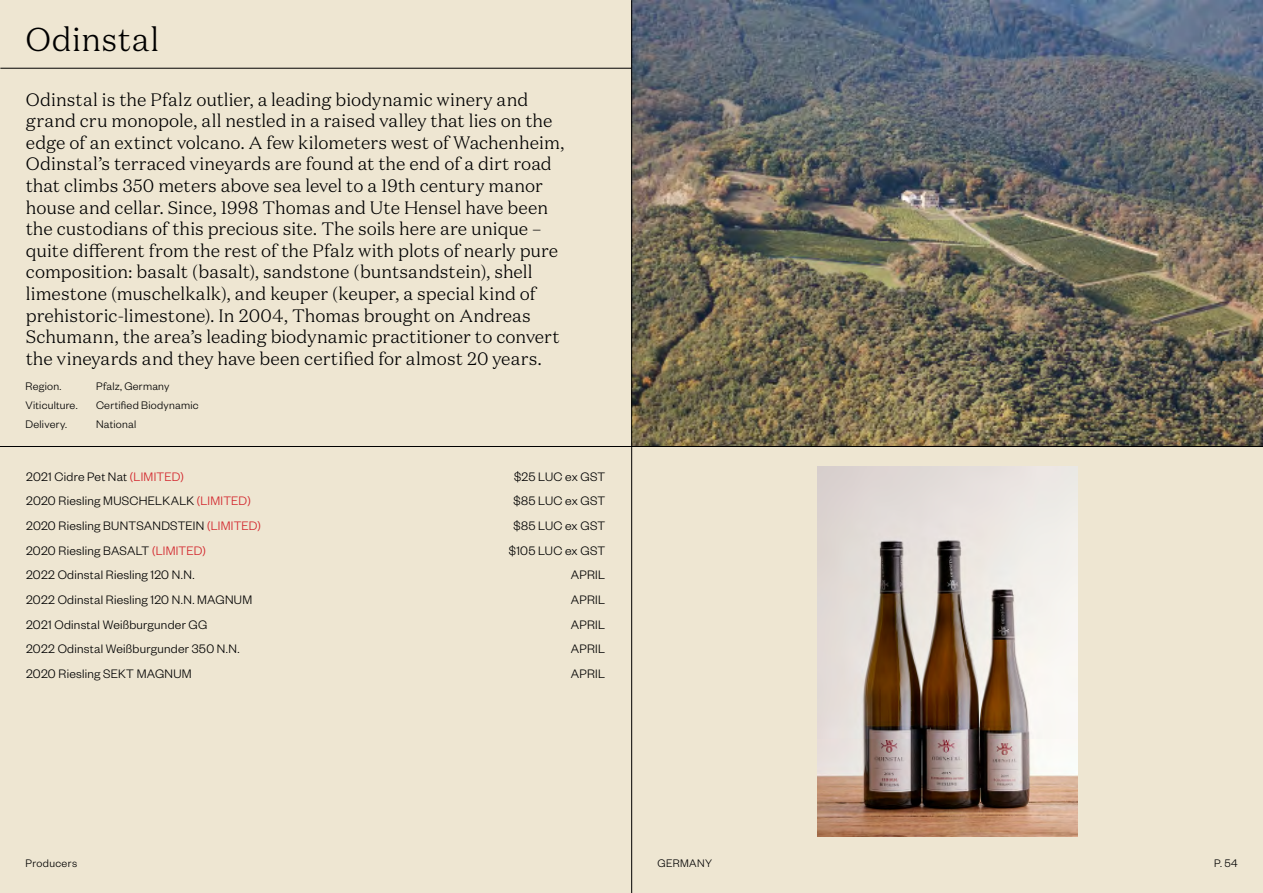
<style>
.page{position:relative;width:1263px;height:893px;background:#fff}
.page>*{position:absolute;margin:0;border:0;box-sizing:border-box;transform-origin:0 0}
.t1{font:300 33px "Domaine Text";letter-spacing:.02em;color:#000}
.t2{font:300 18px/21.6px "Domaine Text";color:#000}
.t3{font:300 13.5px "Founders Grotesk";letter-spacing:.015em;color:#000}
.t4{font:300 12px "Founders Grotesk";letter-spacing:.02em;color:#000}
.s1{color:#d2232a}
</style>
<div class="page">
<div style="left:0;top:1px;width:1263px;height:892px;background:#eee6d2"></div>
<img style="left:632px;top:0;width:631px;height:446px">
<hr style="left:0;top:68px;width:631px;height:1px;background:#000">
<hr style="left:631px;top:0;width:1px;height:893px;background:#000">
<hr style="left:0;top:446px;width:1263px;height:1px;background:#000">
<img style="left:818px;top:467px;width:260px;height:370px">
<h1 class="t1" style="left:26px;top:19px;width:135px">Odinstal</h1>
<p class="t2" style="left:26px;top:88px;width:540px">Odinstal is the Pfalz outlier, a leading biodynamic winery and grand cru monopole, all nestled in a raised valley that lies on the edge of an extinct volcano. A few kilometers west of Wachenheim, Odinstal’s terraced vineyards are found at the end of a dirt road that climbs 350 meters above sea level to a 19th century manor house and cellar. Since, 1998 Thomas and Ute Hensel have been the custodians of this precious site. The soils here are unique – quite different from the rest of the Pfalz with plots of nearly pure composition: basalt (basalt), sandstone (buntsandstein), shell limestone (muschelkalk), and keuper (keuper, a special kind of prehistoric-limestone). In 2004, Thomas brought on Andreas Schumann, the area’s leading biodynamic practitioner to convert the vineyards and they have been certified for almost 20 years.</p>
<p class="t4" style="left:26px;top:379px;width:37px">Region.</p>
<p class="t4" style="left:96px;top:379px;width:75px">Pfalz, Germany</p>
<p class="t4" style="left:26px;top:398px;width:54px">Viticulture.</p>
<p class="t4" style="left:96px;top:398px;width:104px">Certified Biodynamic</p>
<p class="t4" style="left:26px;top:416px;width:43px">Delivery.</p>
<p class="t4" style="left:96px;top:416px;width:42px">National</p>
<p class="t3" style="left:26px;top:468px;width:159px">2021 Cidre Pet Nat <span class="s1">(LIMITED)</span></p>
<p class="t3" style="left:514px;top:468px;width:93px">$25 LUC ex GST</p>
<p class="t3" style="left:26px;top:493px;width:226px">2020 Riesling MUSCHELKALK <span class="s1">(LIMITED)</span></p>
<p class="t3" style="left:513px;top:493px;width:93px">$85 LUC ex GST</p>
<p class="t3" style="left:26px;top:517px;width:236px">2020 Riesling BUNTSANDSTEIN <span class="s1">(LIMITED)</span></p>
<p class="t3" style="left:513px;top:517px;width:93px">$85 LUC ex GST</p>
<p class="t3" style="left:26px;top:542px;width:181px">2020 Riesling BASALT <span class="s1">(LIMITED)</span></p>
<p class="t3" style="left:509px;top:542px;width:98px">$105 LUC ex GST</p>
<p class="t3" style="left:26px;top:567px;width:170px">2022 Odinstal Riesling 120 N.N.</p>
<p class="t3" style="left:571px;top:567px;width:36px">APRIL</p>
<p class="t3" style="left:26px;top:592px;width:228px">2022 Odinstal Riesling 120 N.N. MAGNUM</p>
<p class="t3" style="left:571px;top:592px;width:36px">APRIL</p>
<p class="t3" style="left:26px;top:616px;width:183px">2021 Odinstal Weißburgunder GG</p>
<p class="t3" style="left:571px;top:616px;width:36px">APRIL</p>
<p class="t3" style="left:26px;top:641px;width:215px">2022 Odinstal Weißburgunder 350 N.N.</p>
<p class="t3" style="left:571px;top:641px;width:36px">APRIL</p>
<p class="t3" style="left:26px;top:666px;width:167px">2020 Riesling SEKT MAGNUM</p>
<p class="t3" style="left:571px;top:666px;width:36px">APRIL</p>
<p class="t4" style="left:26px;top:856px;width:53px">Producers</p>
<p class="t4" style="left:657px;top:856px;width:56px">GERMANY</p>
<p class="t4" style="left:1214px;top:856px;width:25px">P. 54</p>
</div>
